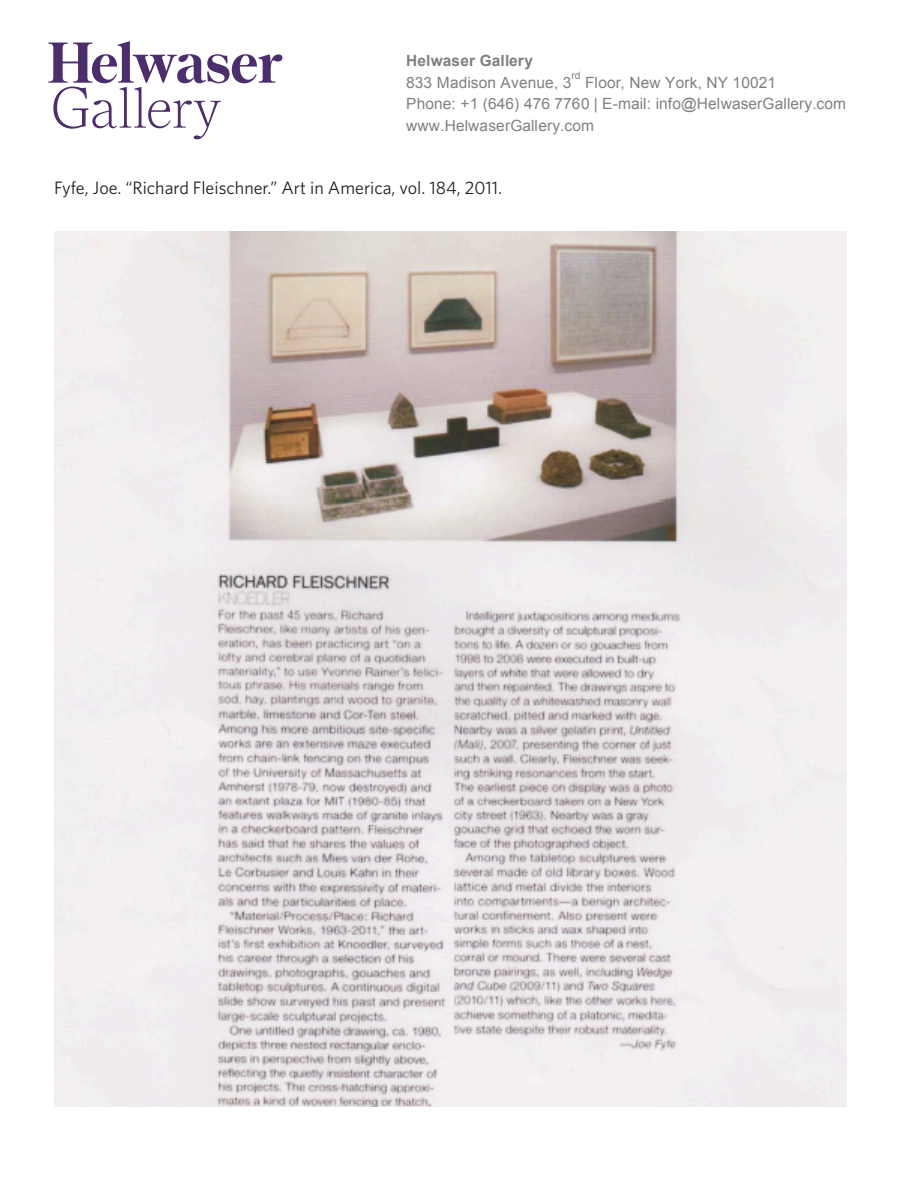
<style>
.page{position:relative;width:918px;height:1188px;background:#fff}
.page>*{position:absolute;margin:0;border:0;box-sizing:border-box;transform-origin:0 0}
.t1{font:18px "Whitney";color:#231f20}
.t2{font:15.45px/21.8px "Arial";letter-spacing:.005em;color:#808080}
.t3{font:10.2px "Arial";color:#808080}
.s1{font-weight:700}
</style>
<div class="page">
<svg style="left:48px;top:41px;width:234px;height:98px"></svg>
<img style="left:54px;top:231px;width:793px;height:876px">
<p class="t2" style="left:406px;top:49px;width:167px"><span class="s1">Helwaser Gallery<br></span>833 Madison Avenue, 3</p>
<p class="t3" style="left:572px;top:69px;width:11px">rd</p>
<p class="t2" style="left:406px;top:71px;width:441px;text-indent:179px">Floor, New York, NY 10021<br>Phone: +1 (646) 476 7760 | E-mail: info@HelwaserGallery.com www.HelwaserGallery.com</p>
<p class="t1" style="left:54px;top:175px;width:450px">Fyfe, Joe. “Richard Fleischner.” Art in America, vol. 184, 2011.</p>
</div>
